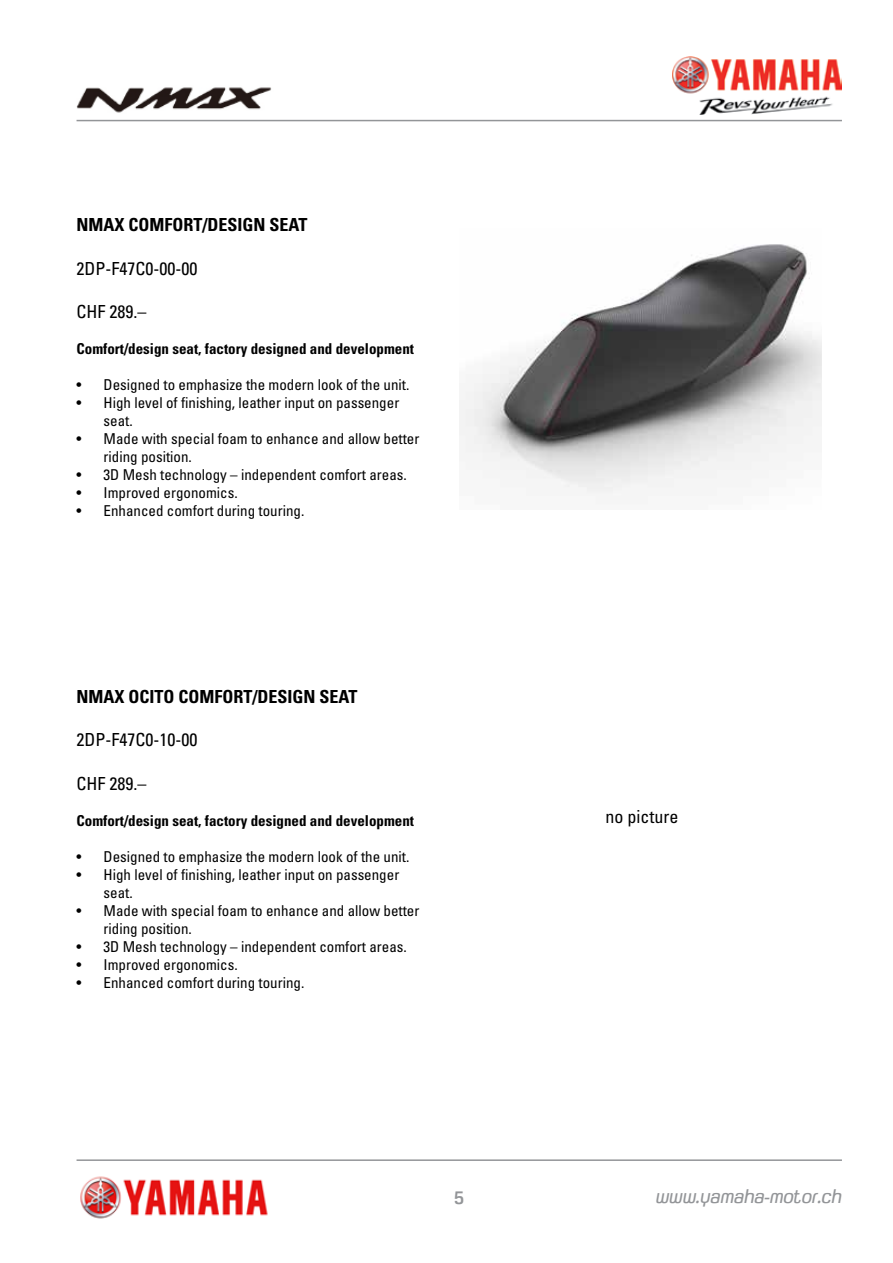
<style>
.page{position:relative;width:893px;height:1263px;background:#fff}
.page>*{position:absolute;margin:0;border:0;box-sizing:border-box;transform-origin:0 0}
.t1{font:condensed 18px "Univers LT Std";color:#000}
.t2{font:700 condensed 18px "Univers LT Std";color:#000}
.t3{font:italic 300 18px "GFT Yamaha Motor";color:#939598}
.t4{font:18px "GFT Yamaha Motor";color:#939598}
.t5{font:condensed 15px/18px "Univers LT Std";color:#000}
.t6{font:700 condensed 15px "Univers LT Std";color:#000}
</style>
<div class="page">
<img style="left:673px;top:56px;width:169px;height:59px">
<img style="left:80px;top:1176px;width:188px;height:43px">
<hr style="left:77px;top:1159px;width:765px;height:2px;background:#939598">
<hr style="left:77px;top:120px;width:765px;height:1px;background:#939598">
<img style="left:77px;top:87px;width:195px;height:26px">
<img style="left:459px;top:244px;width:363px;height:250px">
<p class="t2" style="left:77px;top:214px;width:232px">NMAX COMFORT/DESIGN SEAT</p>
<p class="t1" style="left:77px;top:257px;width:122px">2DP-F47C0-00-00</p>
<p class="t1" style="left:77px;top:300px;width:71px">CHF 289.–</p>
<p class="t6" style="left:77px;top:339px;width:339px">Comfort/design seat, factory designed and development</p>
<p class="t5" style="left:77px;top:375px;width:334px">• Designed to emphasize the modern look of the unit.</p>
<p class="t5" style="left:104px;top:393px;width:297px;text-indent:-27px">• High level of finishing, leather input on passenger seat.</p>
<p class="t5" style="left:104px;top:429px;width:317px;text-indent:-27px">• Made with special foam to enhance and allow better riding position.</p>
<p class="t5" style="left:77px;top:465px;width:332px">• 3D Mesh technology – independent comfort areas.</p>
<p class="t5" style="left:77px;top:483px;width:163px">• Improved ergonomics.</p>
<p class="t5" style="left:77px;top:501px;width:229px">• Enhanced comfort during touring.</p>
<p class="t2" style="left:77px;top:686px;width:282px">NMAX OCITO COMFORT/DESIGN SEAT</p>
<p class="t1" style="left:77px;top:729px;width:122px">2DP-F47C0-10-00</p>
<p class="t1" style="left:77px;top:772px;width:71px">CHF 289.–</p>
<p class="t6" style="left:77px;top:811px;width:339px">Comfort/design seat, factory designed and development</p>
<p class="t5" style="left:77px;top:847px;width:334px">• Designed to emphasize the modern look of the unit.</p>
<p class="t5" style="left:104px;top:865px;width:297px;text-indent:-27px">• High level of finishing, leather input on passenger seat.</p>
<p class="t5" style="left:104px;top:901px;width:317px;text-indent:-27px">• Made with special foam to enhance and allow better riding position.</p>
<p class="t5" style="left:77px;top:937px;width:332px">• 3D Mesh technology – independent comfort areas.</p>
<p class="t5" style="left:77px;top:955px;width:163px">• Improved ergonomics.</p>
<p class="t5" style="left:77px;top:973px;width:229px">• Enhanced comfort during touring.</p>
<p class="t1" style="left:605px;top:806px;width:74px">no picture</p>
<p class="t4" style="left:454px;top:1186px;width:11px">5</p>
<p class="t3" style="left:656px;top:1186px;width:187px">www.yamaha-motor.ch</p>
</div>
